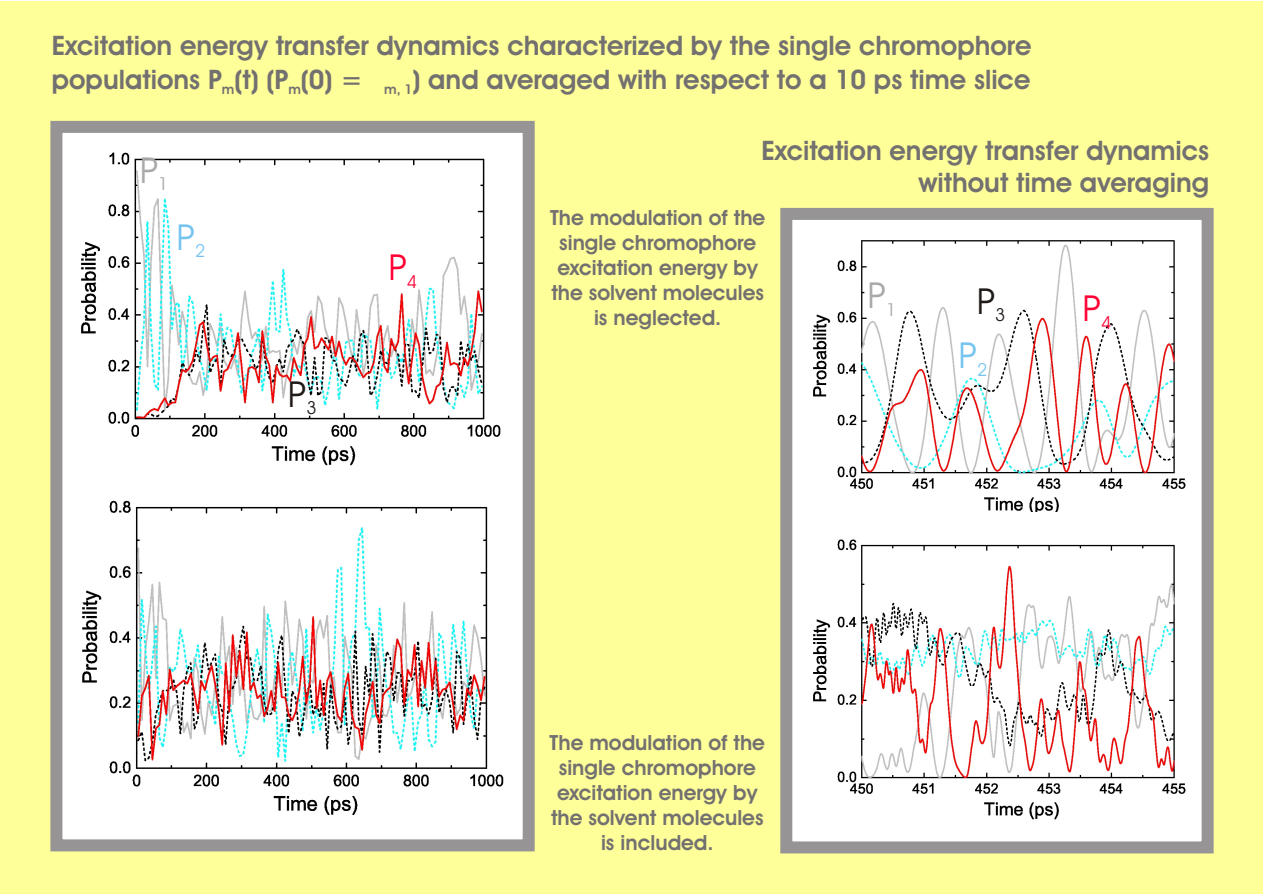
<style>
.page{position:relative;width:1263px;height:894px;background:#fff}
.page>*{position:absolute;margin:0;border:0;box-sizing:border-box;transform-origin:0 0}
.t1{font:36px "Avant Garde Bk BT";color:#aba8a8}
.t2{font:36px "Avant Garde Bk BT";color:#f03}
.t3{font:36px "Avant Garde Bk BT";color:#75c4f0}
.t4{font:36px "Avant Garde Bk BT";color:#1f1a17}
.t5{font:700 27px/33.5px "Avant Garde Bk BT";color:#737070}
.t6{font:700 21px/25px "Avant Garde Bk BT";color:#737070;text-align:center}
.t7{font:700 13.5px "Avant Garde Bk BT";color:#737070}
</style>
<div class="page">
<div style="left:0;top:1px;width:1263px;height:893px;background:#ff9"></div>
<img style="left:63px;top:134px;width:459px;height:336px">
<img style="left:63px;top:470px;width:459px;height:368px">
<div style="left:50px;top:121px;width:485px;height:730px;border:12px solid #969494"></div>
<img style="left:793px;top:221px;width:408px;height:291px">
<img style="left:793px;top:512px;width:408px;height:328px">
<div style="left:780px;top:208px;width:434px;height:645px;border:12px solid #969494"></div>
<p class="t5" style="left:52px;top:32px;width:981px">Excitation energy transfer dynamics characterized by the single chromophore populations P<sub>m</sub>(t) (P (0) = <sub>m,</sub> <sub>1</sub>) and averaged with respect to a 10 ps time slice</p>
<p class="t7" style="left:288px;top:84px;width:14px">m</p>
<h1 class="t1" style="left:140px;top:155px;width:30px">P<sub>1</sub></h1>
<h1 class="t3" style="left:177px;top:223px;width:30px">P<sub>2</sub></h1>
<h1 class="t4" style="left:288px;top:379px;width:30px">P<sub>3</sub></h1>
<h1 class="t2" style="left:389px;top:253px;width:30px">P<sub>4</sub></h1>
<p class="t5" style="left:761px;top:136px;width:449px">Excitation energy transfer dynamics</p>
<p class="t6" style="left:550px;top:207px;width:217px">The modulation of the single chromophore excitation energy by the solvent molecules is neglected.</p>
<p class="t5" style="left:918px;top:168px;width:292px">without time averaging</p>
<h1 class="t1" style="left:868px;top:281px;width:30px">P<sub>1</sub></h1>
<h1 class="t4" style="left:977px;top:286px;width:30px">P<sub>3</sub></h1>
<h1 class="t3" style="left:959px;top:341px;width:30px">P<sub>2</sub></h1>
<h1 class="t2" style="left:1083px;top:294px;width:30px">P<sub>4</sub></h1>
<p class="t6" style="left:550px;top:732px;width:217px">The modulation of the single chromophore excitation energy by the solvent molecules is included.</p>
</div>
